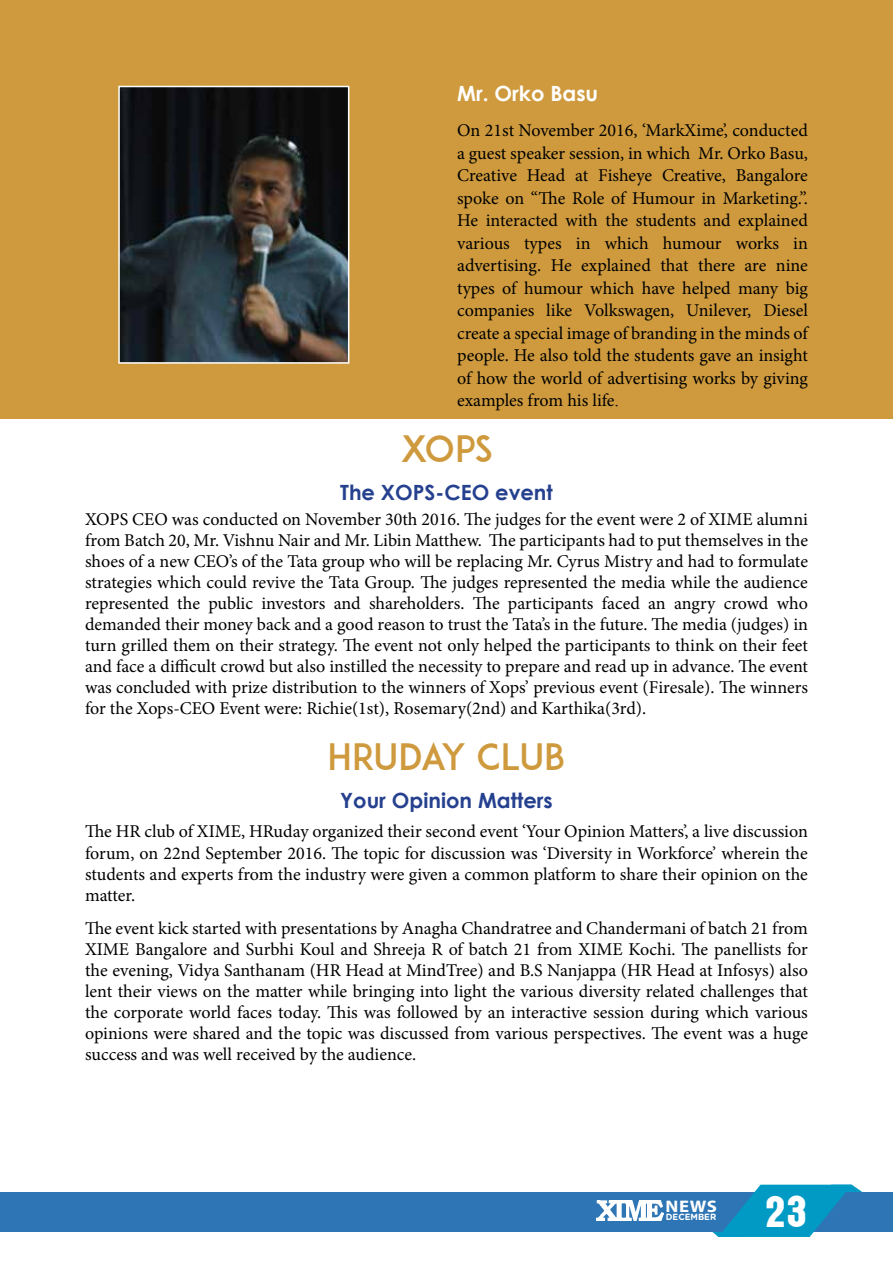
<style>
.page{position:relative;width:893px;height:1263px;background:#fff}
.page>*{position:absolute;margin:0;border:0;box-sizing:border-box;transform-origin:0 0}
.t1{font:39px "Aurora";color:#fff}
.t2{font:36px "ADAM.CGPRO";color:#ce9a3d}
.t3{font:700 21px "Century Gothic";color:#25408f}
.t4{font:700 21px "Century Gothic";color:#fff}
.t5{font:18px/21px "Minion Pro";letter-spacing:-.005em;color:#000;text-align:justify}
.t6{font:700 16.8px "Myriad Pro";color:#fff;scale:1.12 1}
.t7{font:700 9px "Gotham Rounded";color:#fff;scale:.96 1}
.s1{font-family:"Times New Roman"}
</style>
<div class="page">
<div style="left:0;top:0;width:893px;height:419px;background:#ce9a3d"></div>
<img style="left:121px;top:89px;width:225px;height:272px">
<div style="left:118px;top:86px;width:231px;height:278px;border:2px solid #fff"></div>
<div style="left:0;top:1192px;width:893px;height:39px;background:#2e75b5"></div>
<svg style="left:708px;top:1185px;width:154px;height:52px"></svg>
<img style="left:596px;top:1200px;width:68px;height:20px">
<p class="t4" style="left:457px;top:77px;width:143px">Mr. Orko Basu</p>
<p class="t5" style="left:457px;top:119px;width:352px;line-height:22.5px">On 21st November 2016, ‘MarkXime’, conducted a guest speaker session, in which Mr. Orko Basu, Creative Head at Fisheye Creative, Bangalore spoke on “The Role of Humour in Marketing.”.<br>He interacted with the students and explained various types in which humour works in advertising. He explained that there are nine types of humour which have helped many big companies like Volkswagen, Unilever, Diesel create a special image of branding in the minds of people. He also told the students gave an insight of how the world of advertising works by giving examples from his life<span class="s1">.</span></p>
<h2 class="t2" style="left:400px;top:427px;width:95px">XOPS</h2>
<p class="t3" style="left:340px;top:476px;width:214px">The XOPS-CEO event</p>
<p class="t5" style="left:85px;top:509px;width:724px">XOPS CEO was conducted on November 30th 2016. The judges for the event were 2 of XIME alumni from Batch 20, Mr. Vishnu Nair and Mr. Libin Matthew. The participants had to put themselves in the shoes of a new CEO’s of the Tata group who will be replacing Mr. Cyrus Mistry and had to formulate strategies which could revive the Tata Group. The judges represented the media while the audience represented the public investors and shareholders. The participants faced an angry crowd who demanded their money back and a good reason to trust the Tata’s in the future. The media (judges) in turn grilled them on their strategy. The event not only helped the participants to think on their feet and face a difficult crowd but also instilled the necessity to prepare and read up in advance. The event was concluded with prize distribution to the winners of Xops’ previous event (Firesale). The winners for the Xops-CEO Event were: Richie(1st), Rosemary(2nd) and Karthika(3rd).</p>
<h2 class="t2" style="left:328px;top:735px;width:214px">HRUDAY CLUB</h2>
<p class="t3" style="left:340px;top:784px;width:214px">Your Opinion Matters</p>
<p class="t5" style="left:85px;top:821px;width:724px">The HR club of XIME, HRuday organized their second event ‘Your Opinion Matters’, a live discussion forum, on 22nd September 2016. The topic for discussion was ‘Diversity in Workforce’ wherein the students and experts from the industry were given a common platform to share their opinion on the matter.</p>
<p class="t5" style="left:85px;top:918px;width:724px">The event kick started with presentations by Anagha Chandratree and Chandermani of batch 21 from XIME Bangalore and Surbhi Koul and Shreeja R of batch 21 from XIME Kochi. The panellists for the evening, Vidya Santhanam (HR Head at MindTree) and B.S Nanjappa (HR Head at Infosys) also lent their views on the matter while bringing into light the various diversity related challenges that the corporate world faces today. This was followed by an interactive session during which various opinions were shared and the topic was discussed from various perspectives. The event was a huge success and was well received by the audience.</p>
<p class="t6" style="left:666px;top:1195px;width:47px">NEWS</p>
<p class="t7" style="left:666px;top:1210px;width:54px">DECEMBER</p>
<h1 class="t1" style="left:765px;top:1187px;width:44px">23</h1>
</div>
